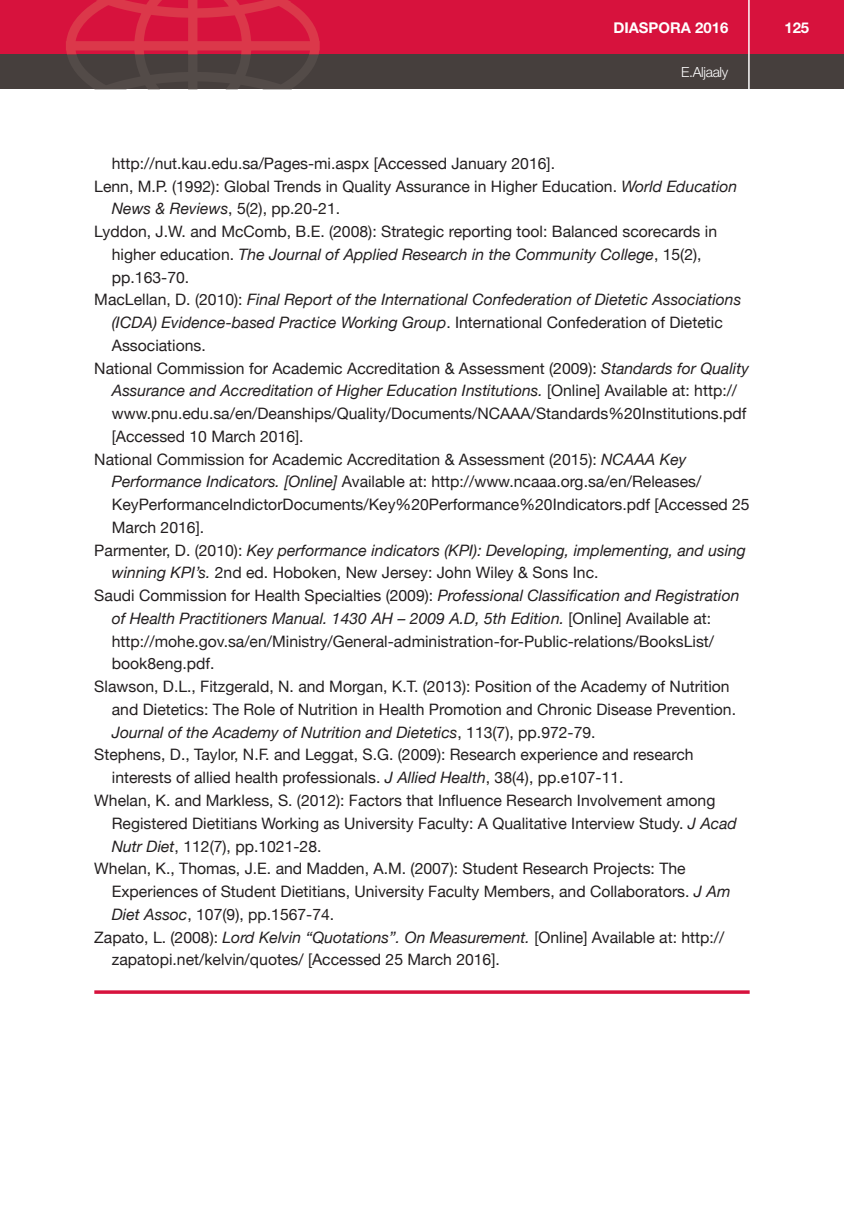
<style>
.page{position:relative;width:844px;height:1216px;background:#fff}
.page>*{position:absolute;margin:0;border:0;box-sizing:border-box;transform-origin:0 0}
.t1{font:15.75px "Helvetica Neue";color:#231f20}
.t2{font:italic 15.75px "Helvetica Neue";color:#231f20}
.t3{font:700 14.88px "Helvetica Neue LT Std";color:#fff}
.t4{font:300 14px "Helvetica Neue LT Std";letter-spacing:-.025em;color:#fff}
.s1{font-style:italic}
.s2{font-style:normal}
</style>
<div class="page">
<div style="left:0;top:0;width:843px;height:55px;background:#d7123d"></div>
<div style="left:0;top:55px;width:843px;height:34px;background:#463f3d"></div>
<hr style="left:748px;top:0;width:1px;height:89px;background:#fff">
<svg style="left:66px;top:0;width:253px;height:90px"></svg>
<hr style="left:94px;top:990px;width:655px;height:3px;background:#d7123d">
<p class="t3" style="left:613px;top:18px;width:116px">DIASPORA 2016</p>
<p class="t3" style="left:784px;top:18px;width:26px">125</p>
<p class="t4" style="left:681px;top:63px;width:48px">E.Aljaaly</p>
<p class="t1" style="left:112px;top:152px;width:444px">http://nut.kau.edu.sa/Pages-mi.aspx [Accessed January 2016].</p>
<p class="t1" style="left:94px;top:175px;width:644px">Lenn, M.P. (1992): Global Trends in Quality Assurance in Higher Education. <span class="s1">World Education</span></p>
<p class="t1" style="left:112px;top:197px;width:230px"><span class="s1">News &amp; Reviews</span>, 5(2), pp.20-21.</p>
<p class="t1" style="left:94px;top:220px;width:624px">Lyddon, J.W. and McComb, B.E. (2008): Strategic reporting tool: Balanced scorecards in</p>
<p class="t2" style="left:112px;top:243px;width:591px"><span class="s2">higher education.</span> The Journal of Applied Research in the Community College<span class="s2">, 15(2),</span></p>
<p class="t1" style="left:112px;top:266px;width:79px">pp.163-70.</p>
<p class="t2" style="left:94px;top:288px;width:648px"><span class="s2">MacLellan, D. (2010):</span> Final Report of the International Confederation of Dietetic Associations</p>
<p class="t2" style="left:112px;top:311px;width:612px">(ICDA) Evidence-based Practice Working Group<span class="s2">. International Confederation of Dietetic</span></p>
<p class="t1" style="left:112px;top:334px;width:95px">Associations.</p>
<p class="t1" style="left:94px;top:356px;width:656px">National Commission for Academic Accreditation &amp; Assessment (2009): <span class="s1">Standards for Quality</span></p>
<p class="t2" style="left:112px;top:379px;width:626px">Assurance and Accreditation of Higher Education Institutions. <span class="s2">[Online] Available at: http://</span></p>
<p class="t1" style="left:112px;top:402px;width:636px">www.pnu.edu.sa/en/Deanships/Quality/Documents/NCAAA/Standards%20Institutions.pdf</p>
<p class="t1" style="left:112px;top:425px;width:193px">[Accessed 10 March 2016].</p>
<p class="t1" style="left:94px;top:447px;width:593px">National Commission for Academic Accreditation &amp; Assessment (2015): <span class="s1">NCAAA Key</span></p>
<p class="t1" style="left:112px;top:470px;width:590px"><span class="s1">Performance Indicators. [Online]</span> Available at: http://www.ncaaa.org.sa/en/Releases/</p>
<p class="t1" style="left:112px;top:493px;width:639px">KeyPerformanceIndictorDocuments/Key%20Performance%20Indicators.pdf [Accessed 25</p>
<p class="t1" style="left:112px;top:516px;width:94px">March 2016].</p>
<p class="t2" style="left:94px;top:538px;width:653px"><span class="s2">Parmenter, D. (2010):</span> Key performance indicators (KPI): Developing, implementing, and using</p>
<p class="t1" style="left:112px;top:561px;width:488px"><span class="s1">winning KPI’s.</span> 2nd ed. Hoboken, New Jersey: John Wiley &amp; Sons Inc.</p>
<p class="t1" style="left:94px;top:584px;width:646px">Saudi Commission for Health Specialties (2009): <span class="s1">Professional Classification and Registration</span></p>
<p class="t2" style="left:112px;top:607px;width:600px">of Health Practitioners Manual. 1430 AH – 2009 A.D, 5th Edition. <span class="s2">[Online] Available at:</span></p>
<p class="t1" style="left:112px;top:629px;width:603px">http://mohe.gov.sa/en/Ministry/General-administration-for-Public-relations/BooksList/</p>
<p class="t1" style="left:112px;top:652px;width:104px">book8eng.pdf.</p>
<p class="t1" style="left:94px;top:675px;width:636px">Slawson, D.L., Fitzgerald, N. and Morgan, K.T. (2013): Position of the Academy of Nutrition</p>
<p class="t1" style="left:112px;top:698px;width:625px">and Dietetics: The Role of Nutrition in Health Promotion and Chronic Disease Prevention.</p>
<p class="t2" style="left:112px;top:720px;width:485px">Journal of the Academy of Nutrition and Dietetics<span class="s2">, 113(7), pp.972-79.</span></p>
<p class="t1" style="left:94px;top:743px;width:600px">Stephens, D., Taylor, N.F. and Leggat, S.G. (2009): Research experience and research</p>
<p class="t1" style="left:112px;top:766px;width:513px">interests of allied health professionals. <span class="s1">J Allied Health</span>, 38(4), pp.e107-11.</p>
<p class="t1" style="left:94px;top:789px;width:622px">Whelan, K. and Markless, S. (2012): Factors that Influence Research Involvement among</p>
<p class="t1" style="left:112px;top:811px;width:626px">Registered Dietitians Working as University Faculty: A Qualitative Interview Study. <span class="s1">J Acad</span></p>
<p class="t1" style="left:112px;top:834px;width:211px"><span class="s1">Nutr Diet</span>, 112(7), pp.1021-28.</p>
<p class="t1" style="left:94px;top:857px;width:592px">Whelan, K., Thomas, J.E. and Madden, A.M. (2007): Student Research Projects: The</p>
<p class="t1" style="left:112px;top:880px;width:620px">Experiences of Student Dietitians, University Faculty Members, and Collaborators. <span class="s1">J Am</span></p>
<p class="t1" style="left:112px;top:902px;width:224px"><span class="s1">Diet Assoc</span>, 107(9), pp.1567-74.</p>
<p class="t1" style="left:94px;top:925px;width:631px">Zapato, L. (2008): <span class="s1">Lord Kelvin “Quotations”. On Measurement.</span> [Online] Available at: http://</p>
<p class="t1" style="left:112px;top:948px;width:389px">zapatopi.net/kelvin/quotes/ [Accessed 25 March 2016].</p>
</div>
